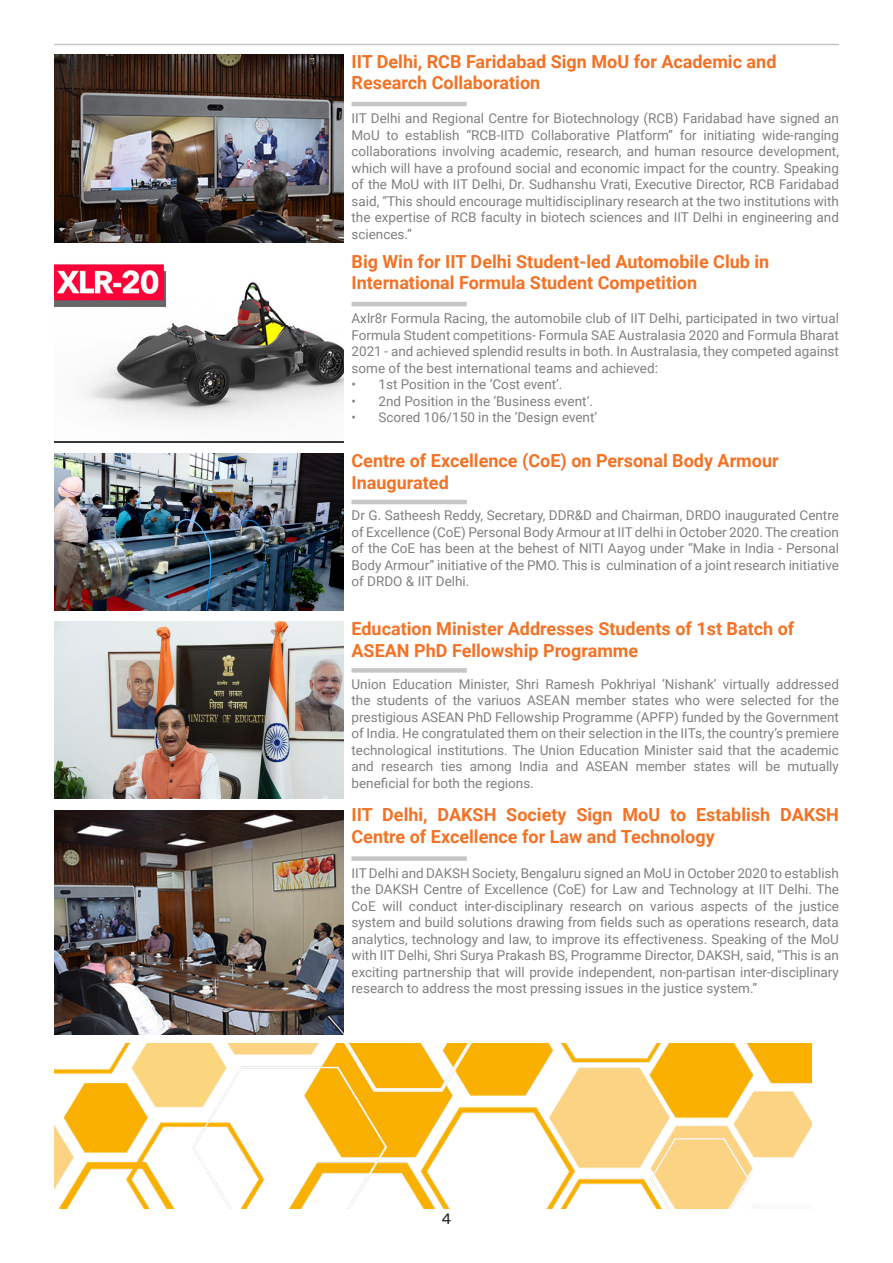
<style>
.page{position:relative;width:893px;height:1263px;background:#fff}
.page>*{position:absolute;margin:0;border:0;box-sizing:border-box;transform-origin:0 0}
.Service_Name{font:700 18px/21.6px "Roboto";color:#f37225}
.t1{font:15px "Varela";color:#231f20}
.Text_Area{font:13.5px/16.5px "Roboto";color:#7f8080;text-align:justify}
</style>
<div class="page">
<hr style="left:54px;top:44px;width:785px;height:1px;background:#c6c6c5">
<img style="left:54px;top:54px;width:289px;height:189px">
<img style="left:54px;top:453px;width:289px;height:157px">
<hr style="left:351px;top:102px;width:116px;height:4px;background:#c6c6c5">
<hr style="left:351px;top:500px;width:116px;height:4px;background:#c6c6c5">
<div style="left:351px;top:856px;width:116px;height:5px;background:#c6c6c5"></div>
<img style="left:54px;top:810px;width:289px;height:224px">
<img style="left:54px;top:264px;width:289px;height:159px">
<hr style="left:351px;top:302px;width:116px;height:4px;background:#c6c6c5">
<img style="left:54px;top:622px;width:289px;height:176px">
<div style="left:351px;top:668px;width:116px;height:5px;background:#c6c6c5"></div>
<img style="left:54px;top:1043px;width:757px;height:166px">
<p class="Service_Name" style="left:351px;top:50px;width:426px">IIT Delhi, RCB Faridabad Sign MoU for Academic and<br>Research Collaboration</p>
<p class="Text_Area" style="left:351px;top:110px;width:489px">IIT Delhi and Regional Centre for Biotechnology (RCB) Faridabad have signed an MoU to establish “RCB-IITD Collaborative Platform” for initiating wide-ranging collaborations involving academic, research, and human resource development, which will have a profound social and economic impact for the country. Speaking of the MoU with IIT Delhi, Dr. Sudhanshu Vrati, Executive Director, RCB Faridabad said, “This should encourage multidisciplinary research at the two institutions with the expertise of RCB faculty in biotech sciences and IIT Delhi in engineering and sciences.”</p>
<p class="Service_Name" style="left:351px;top:250px;width:419px">Big Win for IIT Delhi Student-led Automobile Club in<br>International Formula Student Competition</p>
<p class="Text_Area" style="left:351px;top:310px;width:489px">Axlr8r Formula Racing, the automobile club of IIT Delhi, participated in two virtual Formula Student competitions- Formula SAE Australasia 2020 and Formula Bharat 2021 - and achieved splendid results in both. In Australasia, they competed against some of the best international teams and achieved:</p>
<p class="Text_Area" style="left:351px;top:376px;width:212px">• 1st Position in the ‘Cost event’.</p>
<p class="Text_Area" style="left:351px;top:392px;width:243px">• 2nd Position in the ‘Business event’.</p>
<p class="Text_Area" style="left:351px;top:409px;width:247px">• Scored 106/150 in the ‘Design event’</p>
<p class="Service_Name" style="left:351px;top:449px;width:429px">Centre of Excellence (CoE) on Personal Body Armour<br>Inaugurated</p>
<p class="Text_Area" style="left:351px;top:507px;width:489px">Dr G. Satheesh Reddy, Secretary, DDR&amp;D and Chairman, DRDO inaugurated Centre of Excellence (CoE) Personal Body Armour at IIT delhi in October 2020. The creation of the CoE has been at the behest of NITI Aayog under “Make in India - Personal Body Armour” initiative of the PMO. This is culmination of a joint research initiative of DRDO &amp; IIT Delhi.</p>
<p class="Service_Name" style="left:351px;top:617px;width:444px">Education Minister Addresses Students of 1st Batch of<br>ASEAN PhD Fellowship Programme</p>
<p class="Text_Area" style="left:351px;top:675px;width:489px">Union Education Minister, Shri Ramesh Pokhriyal ‘Nishank’ virtually addressed the students of the variuos ASEAN member states who were selected for the prestigious ASEAN PhD Fellowship Programme (APFP) funded by the Government of India. He congratulated them on their selection in the IITs, the country’s premiere technological institutions. The Union Education Minister said that the academic and research ties among India and ASEAN member states will be mutually beneficial for both the regions.</p>
<p class="Service_Name" style="left:351px;top:803px;width:489px">IIT Delhi, DAKSH Society Sign MoU to Establish DAKSH<br>Centre of Excellence for Law and Technology</p>
<p class="Text_Area" style="left:351px;top:864px;width:489px">IIT Delhi and DAKSH Society, Bengaluru signed an MoU in October 2020 to establish the DAKSH Centre of Excellence (CoE) for Law and Technology at IIT Delhi. The CoE will conduct inter-disciplinary research on various aspects of the justice system and build solutions drawing from fields such as operations research, data analytics, technology and law, to improve its effectiveness. Speaking of the MoU with IIT Delhi, Shri Surya Prakash BS, Programme Director, DAKSH, said, “This is an exciting partnership that will provide independent, non-partisan inter-disciplinary research to address the most pressing issues in the justice system.”</p>
<p class="t1" style="left:442px;top:1209px;width:11px">4</p>
</div>
